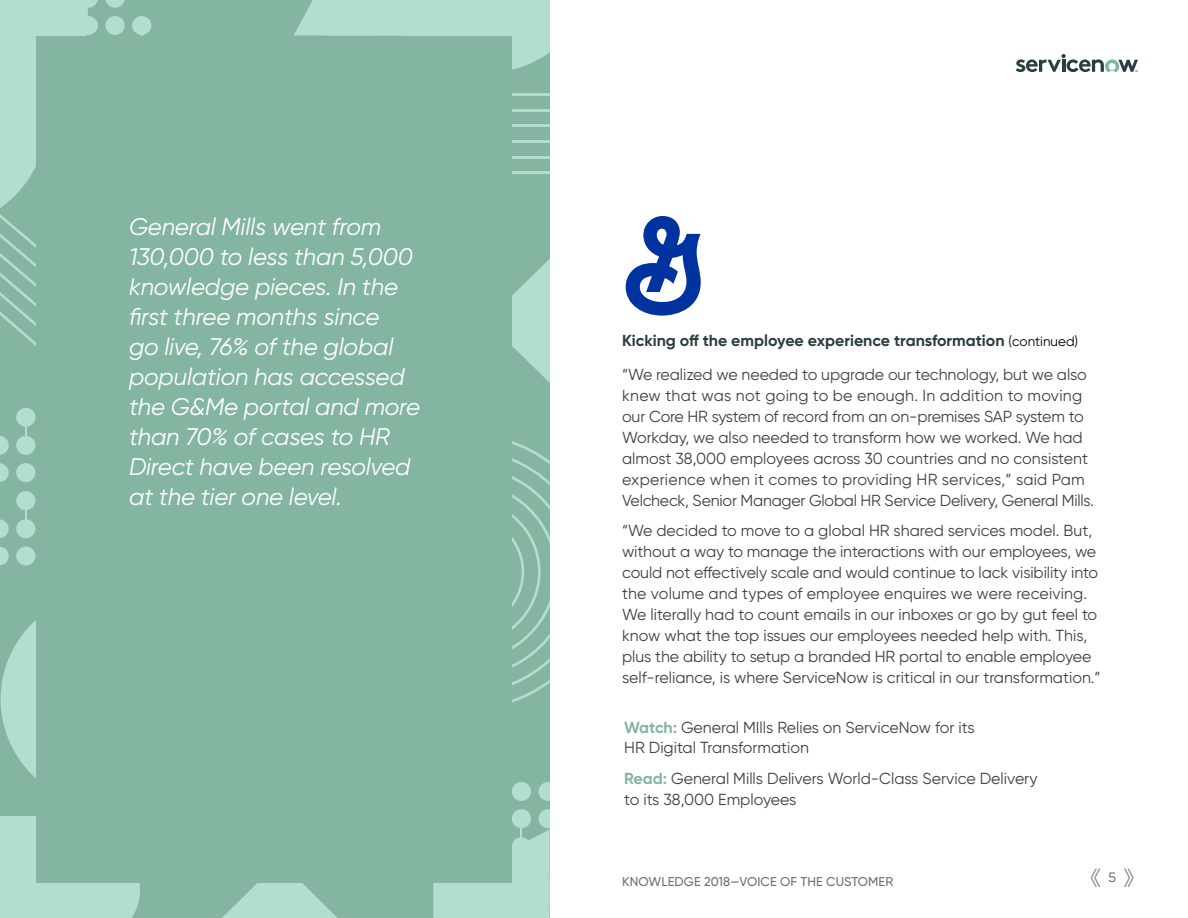
<style>
.page{position:relative;width:1188px;height:918px;background:#fff}
.page>*{position:absolute;margin:0;border:0;box-sizing:border-box;transform-origin:0 0}
.t1{font:italic 700 31.5px/39px "Gilroy";letter-spacing:.015em;color:#fff}
.t2{font:italic 24px/30px "Gilroy";letter-spacing:-.005em;color:#fff}
.t3{font:15.9px/21px "Gilroy";letter-spacing:-.005em;color:#414042}
.t4{font:700 15.9px "Gilroy";color:#2a3e40}
.t5{font:13.5px "Gotham";color:#5f6062}
.t6{font:500 12.75px "Gilroy";letter-spacing:.01em;color:#6e7072}
.s1{font-weight:400;font-size:13.5px;color:#000}
.s2{font-weight:700;color:#83b6a0}
</style>
<div class="page">
<svg style="left:1124px;top:869px;width:10px;height:18px"></svg>
<svg style="left:1090px;top:869px;width:10px;height:18px"></svg>
<svg style="left:1016px;top:54px;width:122px;height:18px"></svg>
<div style="left:0;top:0;width:550px;height:918px;background:#83b5a0"></div>
<svg style="left:512px;top:449px;width:38px;height:245px"></svg>
<svg style="left:512px;top:465px;width:38px;height:213px"></svg>
<svg style="left:512px;top:259px;width:38px;height:124px"></svg>
<hr style="left:495px;top:93px;width:55px;height:3px;background:#b2decd">
<hr style="left:495px;top:109px;width:55px;height:3px;background:#b2decd">
<hr style="left:495px;top:125px;width:55px;height:2px;background:#b2decd">
<hr style="left:495px;top:140px;width:55px;height:3px;background:#b2decd">
<hr style="left:495px;top:156px;width:55px;height:2px;background:#b2decd">
<hr style="left:495px;top:171px;width:55px;height:3px;background:#b2decd">
<svg style="left:538px;top:782px;width:12px;height:19px"></svg>
<div style="left:512px;top:782px;width:19px;height:19px;background:#b2decd;border-radius:50%"></div>
<svg style="left:222px;top:883px;width:116px;height:35px"></svg>
<div style="left:294px;top:0;width:256px;height:70px;background:#b2decd"></div>
<svg style="left:433px;top:809px;width:117px;height:109px;background:#add9c8"></svg>
<hr style="left:25px;top:418px;width:2px;height:27px;background:#b2decd">
<svg style="left:0;top:463px;width:9px;height:19px"></svg>
<div style="left:16px;top:463px;width:19px;height:19px;background:#b2decd;border-radius:50%"></div>
<svg style="left:0;top:436px;width:9px;height:19px"></svg>
<div style="left:16px;top:436px;width:19px;height:19px;background:#b2decd;border-radius:50%"></div>
<div style="left:16px;top:408px;width:19px;height:19px;background:#b2decd;border-radius:50%"></div>
<hr style="left:25px;top:501px;width:2px;height:28px;background:#b2decd">
<svg style="left:0;top:547px;width:9px;height:18px"></svg>
<div style="left:16px;top:547px;width:19px;height:18px;background:#b2decd;border-radius:50%"></div>
<svg style="left:0;top:519px;width:9px;height:19px"></svg>
<div style="left:16px;top:519px;width:19px;height:19px;background:#b2decd;border-radius:50%"></div>
<div style="left:16px;top:491px;width:19px;height:19px;background:#b2decd;border-radius:50%"></div>
<hr style="left:141px;top:25px;width:2px;height:28px;background:#b2decd">
<div style="left:132px;top:16px;width:19px;height:19px;background:#b2decd;border-radius:50%"></div>
<div style="left:105px;top:16px;width:20px;height:19px;background:#b2decd;border-radius:50%"></div>
<svg style="left:105px;top:0;width:20px;height:8px"></svg>
<div style="left:1px;top:591px;width:219px;height:216px;background:#b2decd;border-radius:50%"></div>
<svg style="left:0;top:0;width:98px;height:346px"></svg>
<div style="left:0;top:816px;width:39px;height:30px;background:#b2decd"></div>
<div style="left:0;top:846px;width:140px;height:72px;background:#b2decd"></div>
<div style="left:36px;top:36px;width:476px;height:846px;background:#83b5a0"></div>
<svg style="left:626px;top:216px;width:75px;height:100px"></svg>
<p class="t2" style="left:129px;top:211px;width:293px">General Mills went from<br>130,000 to less than 5,000 knowledge pieces. In the first three months since<br>go live, 76% of the global population has accessed the G&amp;Me portal and more than 70% of cases to HR<br>Direct have been resolved at the tier one level.</p>
<h1 class="t1" style="left:107px;top:263px;width:263px">“Things went so smoothly that not a single support ticket was opened for a month after the</h1>
<p class="t4" style="left:622px;top:331px;width:458px">Kicking off the employee experience transformation <span class="s1">(continued)</span></p>
<p class="t3" style="left:622px;top:364px;width:474px">“We realized we needed to upgrade our technology, but we also knew that was not going to be enough. In addition to moving our Core HR system of record from an on-premises SAP system to Workday, we also needed to transform how we worked. We had almost 38,000 employees across 30 countries and no consistent experience when it comes to providing HR services,” said Pam Velcheck, Senior Manager Global HR Service Delivery, General Mills.</p>
<p class="t3" style="left:622px;top:520px;width:480px">“We decided to move to a global HR shared services model. But, without a way to manage the interactions with our employees, we could not effectively scale and would continue to lack visibility into the volume and types of employee enquires we were receiving.<br>We literally had to count emails in our inboxes or go by gut feel to know what the top issues our employees needed help with. This, plus the ability to setup a branded HR portal to enable employee self-reliance, is where ServiceNow is critical in our transformation.”</p>
<p class="t3" style="left:624px;top:716px;width:352px"><span class="s2">Watch:</span> General MIlls Relies on ServiceNow for its<br>HR Digital Transformation</p>
<p class="t3" style="left:624px;top:767px;width:415px"><span class="s2">Read:</span> General Mills Delivers World-Class Service Delivery to its 38,000 Employees</p>
<p class="t6" style="left:622px;top:874px;width:273px">KNOWLEDGE 2018—VOICE OF THE CUSTOMER</p>
<p class="t5" style="left:1108px;top:869px;width:10px">5</p>
</div>
